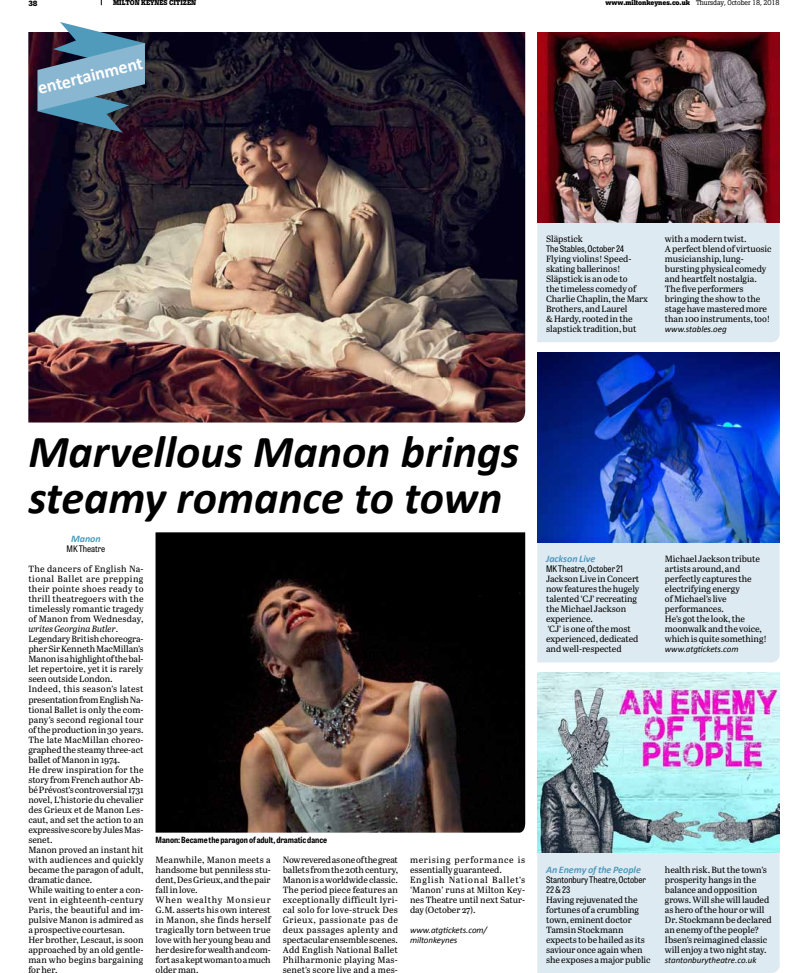
<style>
.page{position:relative;width:808px;height:973px;background:#fff}
.page>*{position:absolute;margin:0;border:0;box-sizing:border-box;transform-origin:0 0}
.t1{font:italic 700 46px/46px "Calibri";color:#000}
.t2{font:700 18px "Calibri";color:#fff}
.t3{font:italic 700 10px "Calibri";letter-spacing:-.005em;color:#509abc}
.t4{font:9px/10px "Abril Text";letter-spacing:-.005em;color:#000}
.t5{font:italic 9px/10px "Calibri";letter-spacing:-.005em;color:#000}
.t6{font:semi-condensed 9px/10px "Tablet Gothic";letter-spacing:-.005em;color:#000}
.t7{font:700 semi-condensed 8.5px "Tablet Gothic";letter-spacing:-.005em;color:#000}
.t8{font:700 7.5px "Boton";color:#000}
.t9{font:7px "Boton";letter-spacing:-.005em;color:#000}
.t10{font:700 7px "Boton";letter-spacing:-.005em;color:#000}
.s1{font-weight:700}
.s2{font-style:italic}
</style>
<div class="page">
<div style="left:537px;top:222px;width:243px;height:120px;background:#deeaf1"></div>
<img style="left:537px;top:32px;width:243px;height:190px">
<div style="left:537px;top:542px;width:243px;height:120px;background:#deeaf1"></div>
<img style="left:537px;top:352px;width:243px;height:190px">
<div style="left:537px;top:852px;width:243px;height:120px;background:#deeaf1"></div>
<img style="left:537px;top:672px;width:243px;height:180px">
<img style="left:28px;top:32px;width:497px;height:390px">
<svg style="left:37px;top:22px;width:109px;height:110px;background:#638198"></svg>
<img style="left:156px;top:532px;width:369px;height:300px">
<p class="t8" style="left:28px;top:-2px;width:11px">38</p>
<p class="t10" style="left:113px;top:-1px;width:85px">Milton Keynes Citizen</p>
<p class="t9" style="left:606px;top:-1px;width:175px"><span class="s1">www.miltonkeynes.co.uk</span> Thursday, October 18, 2018</p>
<h2 class="t2" style="left:35px;top:77px;width:109px;rotate:-14deg">entertainment</h2>
<p class="t4" style="left:546px;top:233px;width:38px">Släpstick</p>
<p class="t6" style="left:546px;top:243px;width:79px">The Stables, October 24</p>
<p class="t4" style="left:546px;top:253px;width:104px">Flying violins! Speed&shy;skating ballerinos!<br>Släpstick is an ode to<br>the timeless comedy of<br>Charlie Chaplin, the Marx<br>Brothers, and Laurel<br>&amp; Hardy, rooted in the slapstick tradition, but</p>
<p class="t4" style="left:665px;top:233px;width:108px">with a modern twist.<br>A perfect blend of virtuosic musicianship, lung&shy;bursting physical comedy and heartfelt nostalgia.<br>The five performers bringing the show to the stage have mastered more than 100 instruments, too!</p>
<p class="t5" style="left:665px;top:324px;width:63px">www.stables.oeg</p>
<h1 class="t1" style="left:28px;top:428px;width:492px">Marvellous Manon brings steamy romance to town</h1>
<p class="t3" style="left:71px;top:532px;width:31px">Manon</p>
<p class="t6" style="left:67px;top:543px;width:40px">MK Theatre</p>
<p class="t4" style="left:28px;top:563px;width:117px">The dancers of English Na&shy;tional Ballet are prepping their pointe shoes ready to thrill theatregoers with the timelessly romantic tragedy of Manon from Wednesday, <span class="s2">writes Georgina Butler</span>.<br>Legendary British choreogra&shy;pher Sir Kenneth MacMillan’s<br>Manon is a highlight of the bal&shy;let repertoire, yet it is rarely seen outside London.<br>Indeed, this season’s latest presentation from English Na&shy;tional Ballet is only the com&shy;pany’s second regional tour of the production in 30 years.<br>The late MacMillan choreo&shy;graphed the steamy three-act ballet of Manon in 1974.<br>He drew inspiration for the story from French author Ab&shy;bé Prévost’s controversial 1731 novel, L’historie du chevalier des Grieux et de Manon Les&shy;caut, and set the action to an expressive score by Jules Mas&shy;senet.<br>Manon proved an instant hit with audiences and quickly became the paragon of adult, dramatic dance.<br>While waiting to enter a con&shy;vent in eighteenth-century<br>Paris, the beautiful and im&shy;pulsive Manon is admired as a prospective courtesan.<br>Her brother, Lescaut, is soon approached by an old gentle&shy;man who begins bargaining for her.</p>
<p class="t7" style="left:156px;top:833px;width:173px">Manon: Became the paragon of adult, dramatic dance</p>
<p class="t4" style="left:156px;top:853px;width:117px">Meanwhile, Manon meets a handsome but penniless stu&shy;dent, Des Grieux, and the pair fall in love.<br>When wealthy Monsieur<br>G.M. asserts his own interest in Manon, she finds herself tragically torn between true love with her young beau and her desire for wealth and com&shy;fort as a kept woman to a much older man.</p>
<p class="t4" style="left:283px;top:853px;width:117px;text-align:justify">Now revered as one of the great ballets from the 20th century, Manon is a worldwide classic.<br>The period piece features an exceptionally difficult lyri&shy;cal solo for love-struck Des Grieux, passionate pas de deux passages aplenty and spectacular ensemble scenes.<br>Add English National Ballet Philharmonic playing Mas&shy;senet’s score live and a mes-</p>
<p class="t4" style="left:410px;top:853px;width:117px">merising performance is essentially guaranteed.<br>English National Ballet’s ‘Manon’ runs at Milton Key&shy;nes Theatre until next Satur&shy;day (October 27).</p>
<p class="t5" style="left:410px;top:924px;width:79px">www.atgtickets.com/ miltonkeynes</p>
<p class="t3" style="left:546px;top:552px;width:51px">Jackson Live</p>
<p class="t6" style="left:546px;top:563px;width:79px">MK Theatre, October 21</p>
<p class="t4" style="left:546px;top:573px;width:95px">Jackson Live in Concert now features the hugely talented ‘CJ’ recreating the Michael Jackson experience.<br>‘CJ’ is one of the most experienced, dedicated and well-respected</p>
<p class="t4" style="left:665px;top:553px;width:104px">Michael Jackson tribute artists around, and perfectly captures the electrifying energy<br>of Michael’s live performances.<br>He’s got the look, the moonwalk and the voice, which is quite something!</p>
<p class="t5" style="left:665px;top:644px;width:75px">www.atgtickets.com</p>
<p class="t3" style="left:546px;top:862px;width:96px">An Enemy of the People</p>
<p class="t6" style="left:546px;top:873px;width:101px">Stantonbury Theatre, October<br>22 &amp; 23</p>
<p class="t4" style="left:546px;top:893px;width:106px">Having rejuvenated the fortunes of a crumbling town, eminent doctor<br>Tamsin Stockmann expects to be hailed as its saviour once again when she exposes a major public</p>
<p class="t4" style="left:665px;top:863px;width:108px">health risk. But the town’s prosperity hangs in the balance and opposition grows. Will she will lauded as hero of the hour or will<br>Dr. Stockmann be declared an enemy of the people?<br>Ibsen’s reimagined classic will enjoy a two night stay.</p>
<p class="t5" style="left:665px;top:954px;width:93px">stantonburytheatre.co.uk</p>
</div>
